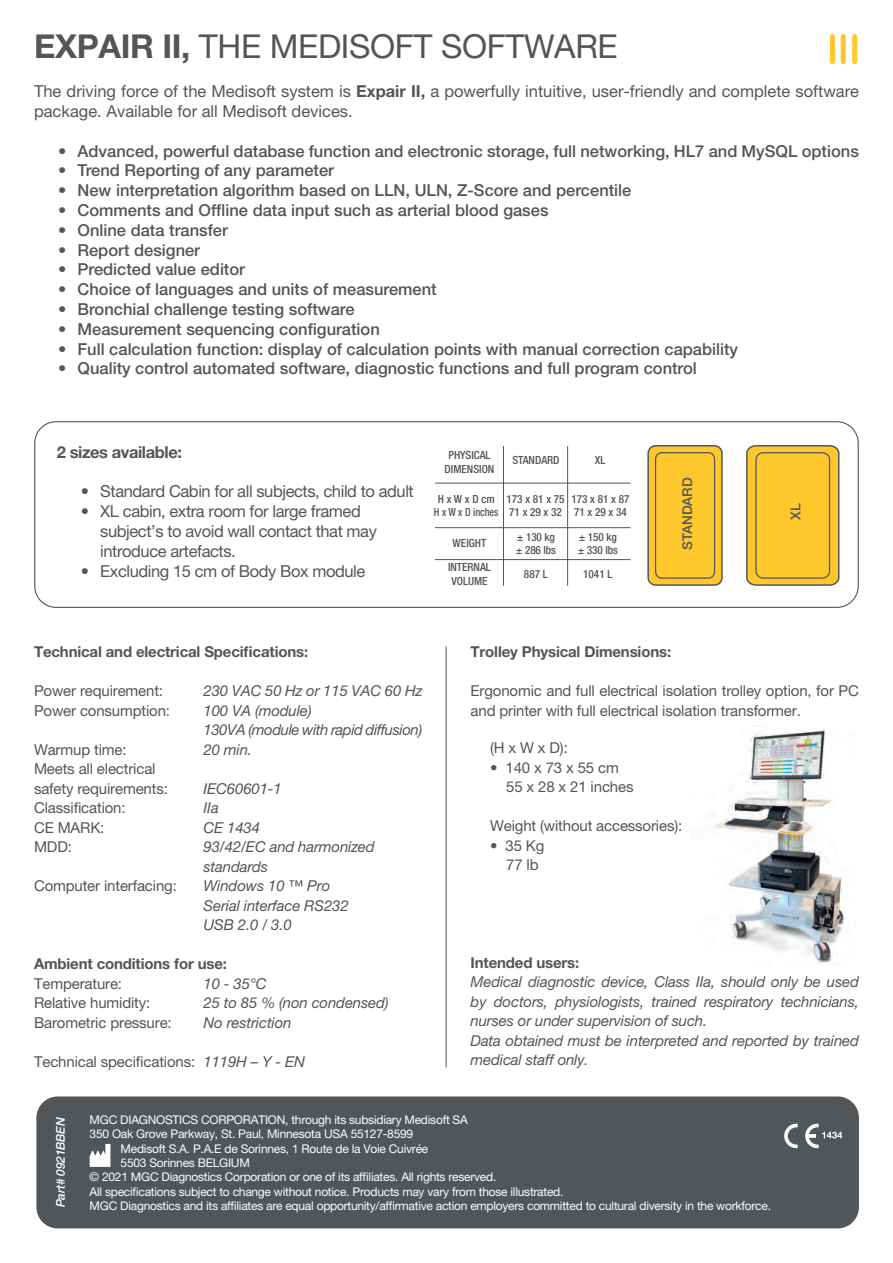
<style>
.page{position:relative;width:893px;height:1263px;background:#fff}
.page>*{position:absolute;margin:0;border:0;box-sizing:border-box;transform-origin:0 0}
.t1{font:33px "Helvetica Neue LT Pro";letter-spacing:-.01em;color:#525659}
.t2{font:500 16.5px "Helvetica Neue LT Pro";color:#525659}
.t3{font:16.5px/19.8px "Helvetica Neue LT Pro";letter-spacing:-.025em;color:#525659}
.t4{font:16.5px/19.8px "Helvetica Neue LT Pro";color:#525659}
.t5{font:700 16.5px "Helvetica Neue LT Pro";letter-spacing:-.025em;color:#525659}
.t6{font:15px/19.5px "Helvetica Neue LT Pro";letter-spacing:-.01em;color:#525659}
.t7{font:italic 15px/19.5px "Helvetica Neue LT Pro";letter-spacing:-.01em;color:#525659}
.t8{font:700 15px "Helvetica Neue LT Pro";letter-spacing:-.01em;color:#525659}
.t9{font:italic 15px/19.5px "Helvetica Neue LT Pro";letter-spacing:-.03em;color:#525659}
.t10{font:500 13.5px "Helvetica Neue LT Pro";color:#525659}
.t11{font:12px "Helvetica Neue LT Pro";letter-spacing:-.02em;color:#fff}
.t12{font:italic 500 12px "Helvetica Neue LT Pro";letter-spacing:-.02em;color:#fff}
.t13{font:500 condensed 11.25px/13.5px "Helvetica Neue LT Pro";color:#525659}
.s1{font-weight:700}
.s2{font-style:italic}
</style>
<div class="page">
<div style="left:36px;top:1096px;width:823px;height:132px;background:#525659;border-radius:21px"></div>
<div style="left:34px;top:421px;width:825px;height:187px;border:1px solid #525659;border-radius:21px"></div>
<div style="left:648px;top:446px;width:74px;height:139px;background:#fec82d;border-radius:7px"></div>
<div style="left:647px;top:445px;width:76px;height:141px;border:2px solid #525659;border-radius:7px"></div>
<div style="left:655px;top:452px;width:60px;height:127px;border:1px solid #525659;border-radius:6px"></div>
<svg style="left:746px;top:445px;width:94px;height:141px;background:#ddb53e"></svg>
<div style="left:756px;top:453px;width:73px;height:125px;background:#fec82d;border-radius:7px"></div>
<div style="left:755px;top:452px;width:75px;height:127px;border:1px solid #525659;border-radius:7px"></div>
<hr style="left:446px;top:646px;width:1px;height:421px;background:#525659">
<img style="left:711px;top:728px;width:144px;height:235px">
<hr style="left:503px;top:446px;width:1px;height:140px;background:#525659">
<hr style="left:567px;top:446px;width:1px;height:140px;background:#525659">
<hr style="left:435px;top:483px;width:196px;height:1px;background:#525659">
<hr style="left:435px;top:527px;width:196px;height:1px;background:#525659">
<hr style="left:435px;top:559px;width:196px;height:1px;background:#525659">
<div style="left:830px;top:37px;width:5px;height:25px;background:#fec82d"></div>
<div style="left:841px;top:37px;width:5px;height:25px;background:#fec82d"></div>
<div style="left:852px;top:37px;width:5px;height:25px;background:#fec82d"></div>
<svg style="left:90px;top:1144px;width:20px;height:23px"></svg>
<svg style="left:784px;top:1124px;width:14px;height:24px"></svg>
<svg style="left:805px;top:1124px;width:37px;height:24px"></svg>
<h1 class="t1" style="left:34px;top:26px;width:585px"><span class="s1">EXPAIR II,</span> THE MEDISOFT SOFTWARE</h1>
<p class="t4" style="left:34px;top:81px;width:826px">The driving force of the Medisoft system is <span class="s1">Expair II,</span> a powerfully intuitive, user-friendly and complete software package. Available for all Medisoft devices.</p>
<p class="t2" style="left:58px;top:141px;width:802px">• Advanced, powerful database function and electronic storage, full networking, HL7 and MySQL options</p>
<p class="t2" style="left:58px;top:161px;width:277px">• Trend Reporting of any parameter</p>
<p class="t2" style="left:58px;top:180px;width:575px">• New interpretation algorithm based on LLN, ULN, Z-Score and percentile</p>
<p class="t2" style="left:58px;top:200px;width:492px">• Comments and Offline data input such as arterial blood gases</p>
<p class="t2" style="left:58px;top:220px;width:171px">• Online data transfer</p>
<p class="t2" style="left:58px;top:240px;width:144px">• Report designer</p>
<p class="t2" style="left:58px;top:260px;width:189px">• Predicted value editor</p>
<p class="t2" style="left:58px;top:279px;width:380px">• Choice of languages and units of measurement</p>
<p class="t2" style="left:58px;top:299px;width:298px">• Bronchial challenge testing software</p>
<p class="t2" style="left:58px;top:319px;width:323px">• Measurement sequencing configuration</p>
<p class="t2" style="left:58px;top:339px;width:682px">• Full calculation function: display of calculation points with manual correction capability</p>
<p class="t2" style="left:58px;top:359px;width:640px">• Quality control automated software, diagnostic functions and full program control</p>
<p class="t5" style="left:57px;top:442px;width:127px">2 sizes available:</p>
<p class="t3" style="left:81px;top:481px;width:335px">• Standard Cabin for all subjects, child to adult</p>
<p class="t3" style="left:100px;top:501px;width:278px;text-indent:-20px">• XL cabin, extra room for large framed subject’s to avoid wall contact that may introduce artefacts.</p>
<p class="t3" style="left:81px;top:561px;width:286px">• Excluding 15 cm of Body Box module</p>
<p class="t13" style="left:445px;top:448px;width:51px;text-align:center">PHYSICAL<br>DIMENSION</p>
<p class="t13" style="left:434px;top:492px;width:66px;text-align:center">H x W x D cm<br>H x W x D inches</p>
<p class="t13" style="left:506px;top:492px;width:60px">173 x 81 x 75<br>71 x 29 x 32</p>
<p class="t13" style="left:571px;top:492px;width:60px">173 x 81 x 87<br>71 x 29 x 34</p>
<p class="t13" style="left:453px;top:536px;width:35px">WEIGHT</p>
<p class="t13" style="left:516px;top:530px;width:42px">± 130 kg ± 286 lbs</p>
<p class="t13" style="left:578px;top:530px;width:42px">± 150 kg ± 330 lbs</p>
<p class="t13" style="left:448px;top:561px;width:44px">INTERNAL<br>VOLUME</p>
<p class="t13" style="left:524px;top:567px;width:25px">887 L</p>
<p class="t13" style="left:583px;top:567px;width:31px">1041 L</p>
<p class="t13" style="left:512px;top:453px;width:49px">STANDARD</p>
<p class="t13" style="left:595px;top:453px;width:12px">XL</p>
<p class="t10" style="left:679px;top:550px;width:74px;rotate:-90deg">STANDARD</p>
<p class="t10" style="left:788px;top:520px;width:18px;rotate:-90deg">XL</p>
<p class="t8" style="left:34px;top:642px;width:276px">Technical and electrical Specifications:</p>
<p class="t6" style="left:34px;top:681px;width:131px">Power requirement:</p>
<p class="t7" style="left:204px;top:681px;width:220px">230 VAC 50 Hz or 115 VAC 60 Hz</p>
<p class="t6" style="left:34px;top:700px;width:138px">Power consumption:</p>
<p class="t9" style="left:204px;top:700px;width:220px">100 VA (module)<br>130VA (module with rapid diffusion)</p>
<p class="t6" style="left:34px;top:739px;width:94px">Warmup time:</p>
<p class="t7" style="left:204px;top:739px;width:50px">20 min.</p>
<p class="t6" style="left:34px;top:759px;width:135px">Meets all electrical safety requirements:</p>
<p class="t7" style="left:204px;top:778px;width:80px">IEC60601-1</p>
<p class="t6" style="left:34px;top:798px;width:93px">Classification:</p>
<p class="t7" style="left:204px;top:798px;width:17px">IIa</p>
<p class="t6" style="left:34px;top:817px;width:72px">CE MARK:</p>
<p class="t7" style="left:204px;top:817px;width:58px">CE 1434</p>
<p class="t6" style="left:34px;top:837px;width:39px">MDD:</p>
<p class="t7" style="left:204px;top:837px;width:173px">93/42/EC and harmonized standards</p>
<p class="t6" style="left:34px;top:876px;width:144px">Computer interfacing:</p>
<p class="t7" style="left:204px;top:876px;width:147px">Windows 10 ™ Pro<br>Serial interface RS232<br>USB 2.0 / 3.0</p>
<p class="t8" style="left:34px;top:954px;width:194px">Ambient conditions for use:</p>
<p class="t6" style="left:34px;top:973px;width:90px">Temperature:</p>
<p class="t7" style="left:204px;top:973px;width:65px">10 - 35°C</p>
<p class="t6" style="left:34px;top:993px;width:118px">Relative humidity:</p>
<p class="t7" style="left:204px;top:993px;width:187px">25 to 85 % (non condensed)</p>
<p class="t6" style="left:34px;top:1012px;width:139px">Barometric pressure:</p>
<p class="t7" style="left:204px;top:1012px;width:90px">No restriction</p>
<p class="t6" style="left:34px;top:1051px;width:272px">Technical specifications: <span class="s2">1119H – Y - EN</span></p>
<p class="t8" style="left:471px;top:642px;width:202px">Trolley Physical Dimensions:</p>
<p class="t6" style="left:471px;top:681px;width:390px">Ergonomic and full electrical isolation trolley option, for PC and printer with full electrical isolation transformer.</p>
<p class="t6" style="left:490px;top:738px;width:79px">(H x W x D):</p>
<p class="t6" style="left:506px;top:757px;width:129px;text-indent:-16px">• 140 x 73 x 55 cm<br>55 x 28 x 21 inches</p>
<p class="t6" style="left:490px;top:816px;width:194px">Weight (without accessories):</p>
<p class="t6" style="left:506px;top:835px;width:40px;text-indent:-16px">• 35 Kg<br>77 lb</p>
<p class="t8" style="left:471px;top:953px;width:110px">Intended users:</p>
<p class="t7" style="left:471px;top:972px;width:390px">Medical diagnostic device, Class IIa, should only be used by doctors, physiologists, trained respiratory technicians, nurses or under supervision of such.<br>Data obtained must be interpreted and reported by trained medical staff only.</p>
<p class="t12" style="left:53px;top:1207px;width:92px;rotate:-90deg">Part# 0921BBEN</p>
<p class="t11" style="left:90px;top:1112px;width:380px">MGC DIAGNOSTICS CORPORATION, through its subsidiary Medisoft SA</p>
<p class="t11" style="left:90px;top:1127px;width:325px">350 Oak Grove Parkway, St. Paul, Minnesota USA 55127-8599</p>
<p class="t11" style="left:121px;top:1141px;width:309px">Medisoft S.A. P.A.E de Sorinnes, 1 Route de la Voie Cuivrée</p>
<p class="t11" style="left:121px;top:1155px;width:131px">5503 Sorinnes BELGIUM</p>
<p class="t11" style="left:90px;top:1170px;width:408px">© 2021 MGC Diagnostics Corporation or one of its affiliates. All rights reserved.</p>
<p class="t11" style="left:90px;top:1184px;width:475px">All specifications subject to change without notice. Products may vary from those illustrated.</p>
<p class="t11" style="left:90px;top:1199px;width:683px">MGC Diagnostics and its affiliates are equal opportunity/affirmative action employers committed to cultural diversity in the workforce.</p>
</div>
